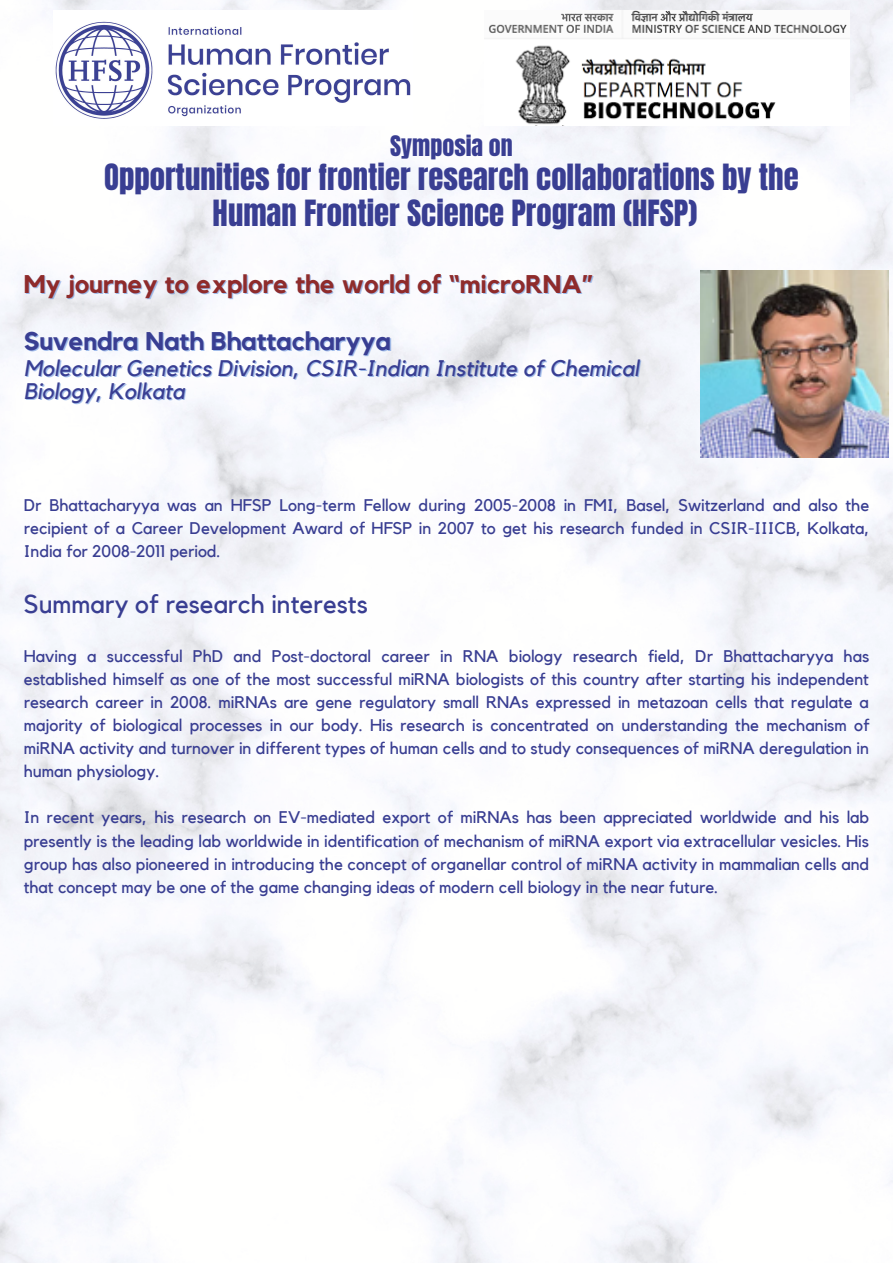
<style>
.page{position:relative;width:893px;height:1263px;background:#fff}
.page>*{position:absolute;margin:0;border:0;box-sizing:border-box;transform-origin:0 0}
.t1{font:30.75px/35.4px "Anton";color:#393e92;text-align:center}
.t2{font:25.8px "Kollektif";color:#393e92}
.t3{font:700 25.5px "Kollektif";color:#8f2b2b}
.t4{font:700 25.5px "Kollektif";color:#393e92}
.t5{font:24px "Anton";color:#393e92}
.t6{font:italic 22.5px/22.5px "Kollektif";color:#393e92}
.t7{font:16.8px/23.1px "Kollektif";color:#393e92;text-align:justify}
</style>
<div class="page">
<img style="left:0;top:0;width:893px;height:1263px">
<img style="left:54px;top:10px;width:358px;height:115px">
<img style="left:484px;top:10px;width:365px;height:115px">
<img style="left:701px;top:270px;width:187px;height:188px">
<h3 class="t5" style="left:390px;top:129px;width:124px">Symposia on</h3>
<h1 class="t1" style="left:104px;top:160px;width:696px">Opportunities for frontier research collaborations by the<br>Human Frontier Science Program (HFSP)</h1>
<h3 class="t3" style="left:24px;top:272px;width:571px">My journey to explore the world of “microRNA”</h3>
<h3 class="t4" style="left:24px;top:329px;width:369px">Suvendra Nath Bhattacharyya</h3>
<h3 class="t6" style="left:24px;top:358px;width:616px">Molecular Genetics Division, CSIR-Indian Institute of Chemical<br>Biology, Kolkata</h3>
<p class="t7" style="left:24px;top:494px;width:847px">Dr Bhattacharyya was an HFSP Long-term Fellow during 2005-2008 in FMI, Basel, Switzerland and also the recipient of a Career Development Award of HFSP in 2007 to get his research funded in CSIR-IIICB, Kolkata, India for 2008-2011 period.</p>
<h2 class="t2" style="left:24px;top:592px;width:345px">Summary of research interests</h2>
<p class="t7" style="left:24px;top:645px;width:847px">Having a successful PhD and Post-doctoral career in RNA biology research field, Dr Bhattacharyya has established himself as one of the most successful miRNA biologists of this country after starting his independent research career in 2008. miRNAs are gene regulatory small RNAs expressed in metazoan cells that regulate a majority of biological processes in our body. His research is concentrated on understanding the mechanism of miRNA activity and turnover in different types of human cells and to study consequences of miRNA deregulation in human physiology.</p>
<p class="t7" style="left:24px;top:807px;width:847px">In recent years, his research on EV-mediated export of miRNAs has been appreciated worldwide and his lab presently is the leading lab worldwide in identification of mechanism of miRNA export via extracellular vesicles. His group has also pioneered in introducing the concept of organellar control of miRNA activity in mammalian cells and that concept may be one of the game changing ideas of modern cell biology in the near future.</p>
</div>
